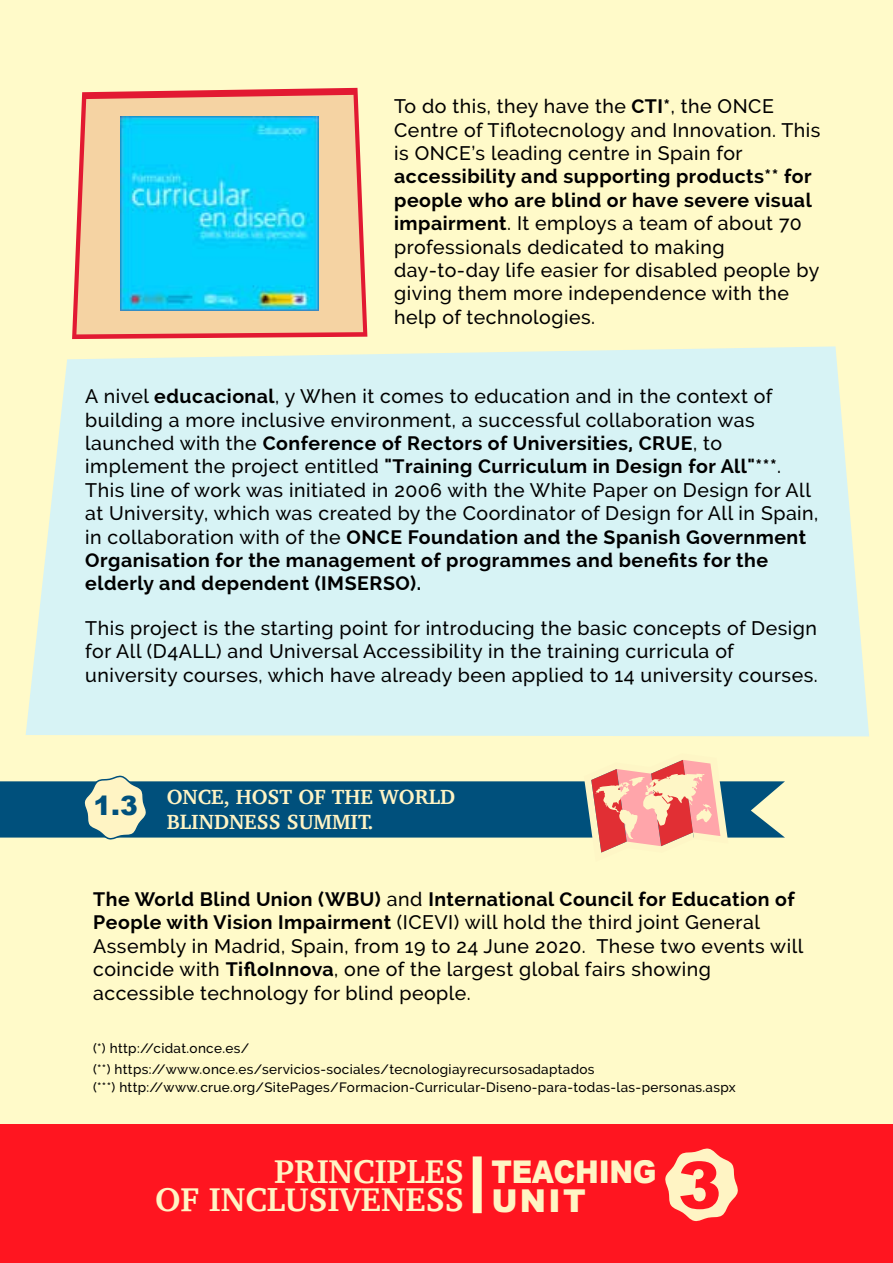
<style>
.page{position:relative;width:893px;height:1263px;background:#fff}
.page>*{position:absolute;margin:0;border:0;box-sizing:border-box;transform-origin:0 0}
.t1{font:900 65.1px "Arial";color:#ff1520}
.t2{font:700 33.75px/28.5px "Charter";color:#fff4c4;text-align:center}
.t3{font:900 31.35px "Arial";letter-spacing:-.01em;color:#fff4c4;scale:.91 1}
.t4{font:900 26.55px "Arial";color:#00507c}
.t5{font:700 21px/25.2px "Charter";color:#fff4c4}
.t6{font:500 19.5px/23.4px "Raleway";letter-spacing:.025em;color:#000}
.t7{font:18px/21.6px "Myriad Pro";color:#000}
.t8{font:500 13.5px/20.9px "Raleway";letter-spacing:.025em;color:#000}
.s1{font-weight:700}
.s2{font-family:"Arial";font-weight:900;font-size:31.5px}
</style>
<div class="page">
<div style="left:0;top:0;width:893px;height:1124px;background:#fffac9"></div>
<div style="left:26px;top:346px;width:843px;height:390px;background:#d7f3f5"></div>
<svg style="left:0;top:753px;width:785px;height:109px;background:#9bada4"></svg>
<svg style="left:72px;top:88px;width:295px;height:251px;background:#ef8278"></svg>
<svg style="left:76px;top:95px;width:287px;height:239px;background:#efc39b"></svg>
<img style="left:120px;top:117px;width:198px;height:193px">
<div style="left:0;top:1124px;width:893px;height:139px;background:#ff1520"></div>
<svg style="left:665px;top:1148px;width:73px;height:74px"></svg>
<div style="left:473px;top:1156px;width:9px;height:57px;background:#fffac9"></div>
<p class="t7" style="left:631px;top:85px;width:23px">ht-</p>
<p class="t6" style="left:394px;top:95px;width:428px">To do this, they have the <span class="s1">CTI*</span>, the ONCE<br>Centre of Tiflotecnology and Innovation. This is ONCE’s leading centre in Spain for</p>
<p class="t6" style="left:394px;top:165px;width:427px"><span class="s1">accessibility and supporting products** for people who are blind or have severe visual impairment</span>. It employs a team of about 70 professionals dedicated to making day-to-day life easier for disabled people by giving them more independence with the help of technologies.</p>
<p class="t7" style="left:394px;top:169px;width:360px">https://www.once.es/servicios-sociales/tecnolo&shy;giayrecursosadaptados</p>
<p class="t6" style="left:85px;top:384px;width:735px">A nivel <span class="s1">educacional</span>, y When it comes to education and in the context of building a more inclusive environment, a successful collaboration was launched with the <span class="s1">Conference of Rectors of Universities, CRUE</span>, to implement the project entitled <span class="s1">"Training Curriculum in Design for All"***</span>.<br>This line of work was initiated in 2006 with the White Paper on Design for All at University, which was created by the Coordinator of Design for All in Spain, in collaboration with of the <span class="s1">ONCE Foundation and the Spanish Government Organisation for the management of programmes and benefits for the elderly and dependent (IMSERSO).</span></p>
<p class="t6" style="left:85px;top:616px;width:734px">This project is the starting point for introducing the basic concepts of Design for All (D4ALL) and Universal Accessibility in the training curricula of university courses, which have already been applied to 14 university courses.</p>
<p class="t7" style="left:169px;top:462px;width:486px">http://www.crue.org/SitePages/Formacion-Curricular-Diseno-pa-</p>
<h3 class="t4" style="left:94px;top:786px;width:46px">1.3</h3>
<p class="t5" style="left:167px;top:784px;width:290px">ONCE, HOST OF THE WORLD<br>BLINDNESS SUMMIT.</p>
<p class="t6" style="left:93px;top:887px;width:712px"><span class="s1">The World Blind Union (WBU)</span> and <span class="s1">International Council for Education of People with Vision Impairment</span> (ICEVI) will hold the third joint General Assembly in Madrid, Spain, from 19 to 24 June 2020. These two events will coincide with <span class="s1">TifloInnova</span>, one of the largest global fairs showing accessible technology for blind people.</p>
<p class="t8" style="left:93px;top:1038px;width:503px">(*) http://cidat.once.es/<br>(**) https://www.once.es/servicios-sociales/tecnologiayrecursosadaptados</p>
<p class="t8" style="left:93px;top:1077px;width:644px">(***) http://www.crue.org/SitePages/Formacion-Curricular-Diseno-para-todas-las-personas.aspx</p>
<h2 class="t2" style="left:155px;top:1156px;width:432px">PRINCIPLES<br>OF INCLUSIVENESS <span class="s2">UNIT</span></h2>
<h3 class="t3" style="left:491px;top:1149px;width:183px">TEACHING</h3>
<h1 class="t1" style="left:678px;top:1138px;width:45px">3</h1>
</div>
